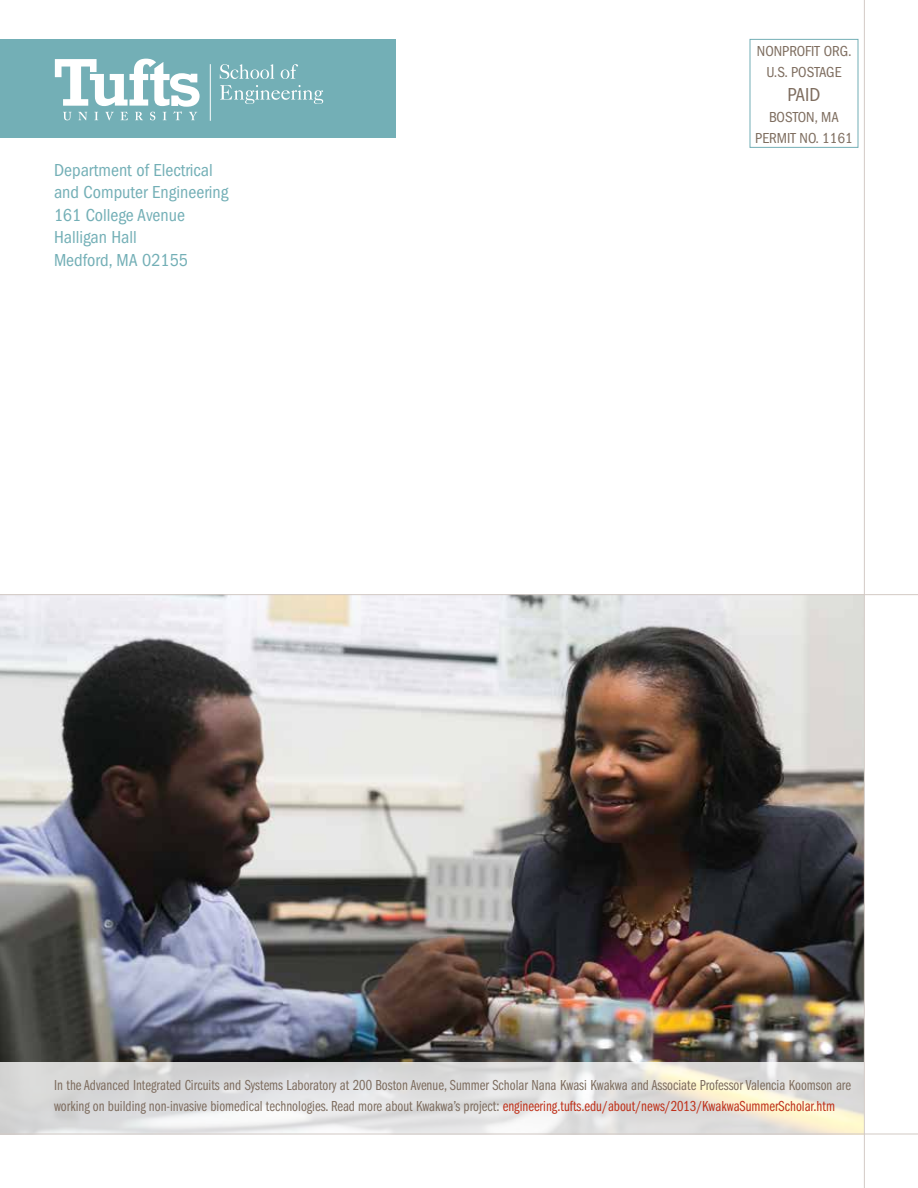
<style>
.page{position:relative;width:918px;height:1188px;background:#fff}
.page>*{position:absolute;margin:0;border:0;box-sizing:border-box;transform-origin:0 0}
.t1{font:condensed 19.5px "Franklin Gothic";color:#7e6d5f}
.t2{font:condensed 18px/22.5px "Franklin Gothic";color:#73afb6}
.t3{font:15px/21px "Franklin Gothic Book Cmpr";color:#7e6d5f}
.t4{font:condensed 15px/21px "Franklin Gothic";color:#7e6d5f;text-align:center}
.s1{color:#bf311a}
</style>
<div class="page">
<div style="left:0;top:39px;width:396px;height:99px;background:#73afb6"></div>
<img style="left:0;top:595px;width:864px;height:467px">
<hr style="left:0;top:594px;width:918px;height:1px;background:#d3cac5">
<svg style="left:0;top:1062px;width:864px;height:72px;background:#e1e0dd"></svg>
<svg style="left:220px;top:64px;width:54px;height:15px"></svg>
<svg style="left:281px;top:64px;width:17px;height:15px"></svg>
<svg style="left:220px;top:85px;width:103px;height:19px"></svg>
<hr style="left:210px;top:64px;width:1px;height:57px;background:#fff">
<svg style="left:55px;top:59px;width:145px;height:61px"></svg>
<div style="left:750px;top:39px;width:108px;height:109px;border:1px solid #73afb6"></div>
<hr style="left:864px;top:0;width:1px;height:1188px;background:#d3cac5">
<hr style="left:0;top:1134px;width:918px;height:1px;background:#d3cac5">
<p class="t2" style="left:54px;top:158px;width:176px">Department of Electrical and Computer Engineering<br>161 College Avenue<br>Halligan Hall<br>Medford, MA 02155</p>
<p class="t4" style="left:757px;top:40px;width:96px">NONPROFIT ORG.<br>U.S. POSTAGE</p>
<h1 class="t1" style="left:788px;top:83px;width:34px">PAID</h1>
<p class="t4" style="left:755px;top:106px;width:99px">BOSTON, MA<br>PERMIT NO. 1161</p>
<p class="t3" style="left:54px;top:1075px;width:799px">In the Advanced Integrated Circuits and Systems Laboratory at 200 Boston Avenue, Summer Scholar Nana Kwasi Kwakwa and Associate Professor Valencia Koomson are working on building non-invasive biomedical technologies. Read more about Kwakwa’s project: <span class="s1">engineering.tufts.edu/about/news/2013/KwakwaSummerScholar.htm</span></p>
</div>
